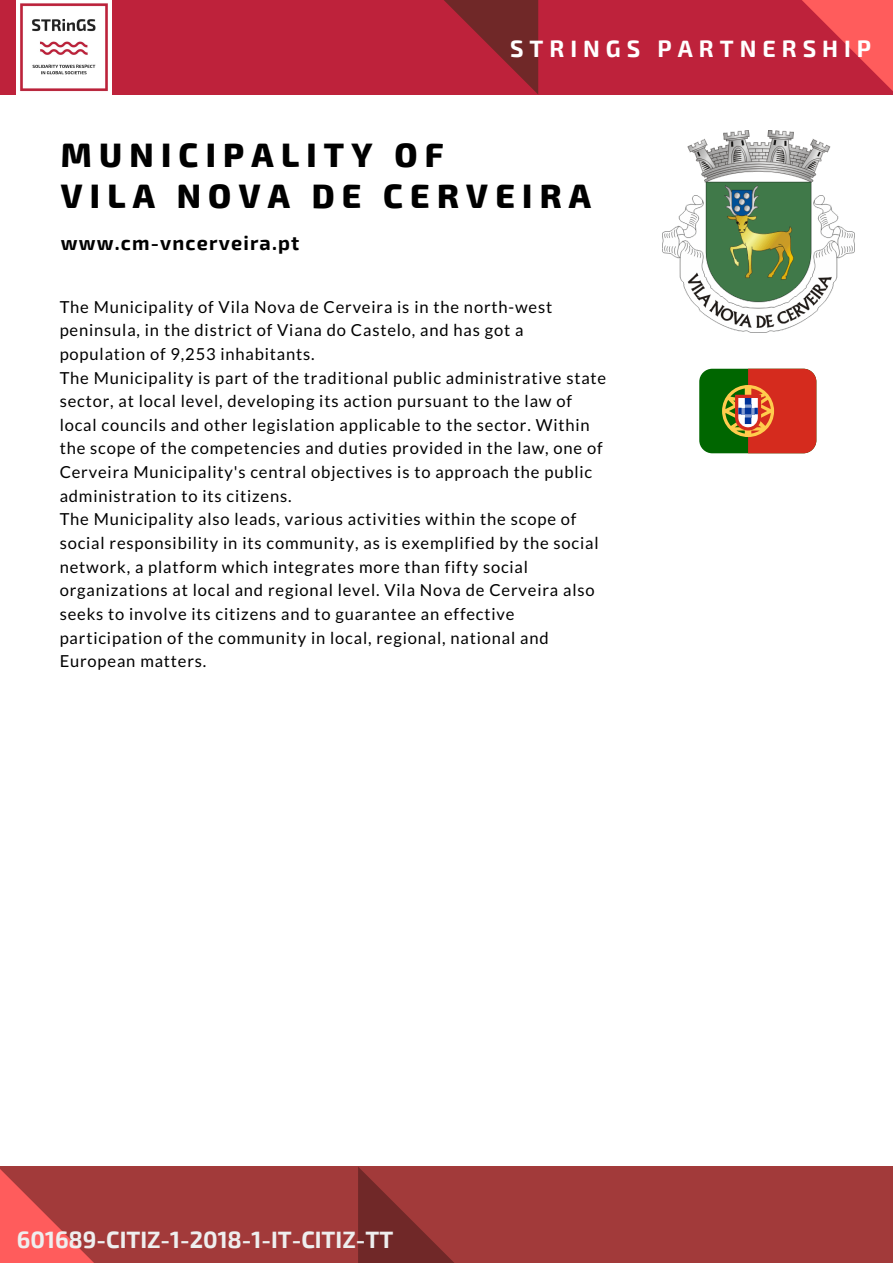
<style>
.page{position:relative;width:893px;height:1263px;background:#fff}
.page>*{position:absolute;margin:0;border:0;box-sizing:border-box;transform-origin:0 0}
.t1{font:800 33.3px/40.5px "Exo 2";letter-spacing:.22em;color:#000}
.t2{font:700 23.25px "Exo 2";color:#eee}
.t3{font:700 23.25px "Exo 2";letter-spacing:.26em;color:#fff}
.t4{font:700 19.8px "Exo 2";letter-spacing:.06em;color:#000}
.t5{font:16.5px/23.7px "Lato";letter-spacing:.05em;color:#000}
</style>
<div class="page">
<div style="left:0;top:1166px;width:893px;height:97px;background:#a23a3a"></div>
<div style="left:0;top:0;width:893px;height:95px;background:#be223b"></div>
<svg style="left:358px;top:1167px;width:96px;height:96px"></svg>
<svg style="left:444px;top:0;width:94px;height:94px"></svg>
<svg style="left:739px;top:0;width:154px;height:131px"></svg>
<svg style="left:0;top:1169px;width:94px;height:94px"></svg>
<img style="left:17px;top:0;width:94px;height:95px">
<img style="left:662px;top:131px;width:193px;height:201px">
<div style="left:699px;top:369px;width:117px;height:84px;background:#060;border-radius:13px"></div>
<svg style="left:722px;top:369px;width:94px;height:84px"></svg>
<h2 class="t3" style="left:510px;top:34px;width:363px">STRINGS PARTNERSHIP</h2>
<h1 class="t1" style="left:61px;top:133px;width:532px">MUNICIPALITY OF<br>VILA NOVA DE CERVEIRA</h1>
<p class="t4" style="left:61px;top:229px;width:240px">www.cm-vncerveira.pt</p>
<p class="t5" style="left:60px;top:294px;width:548px">The Municipality of Vila Nova de Cerveira is in the north-west peninsula, in the district of Viana do Castelo, and has got a population of 9,253 inhabitants.<br>The Municipality is part of the traditional public administrative state sector, at local level, developing its action pursuant to the law of local councils and other legislation applicable to the sector. Within the scope of the competencies and duties provided in the law, one of Cerveira Municipality's central objectives is to approach the public administration to its citizens.<br>The Municipality also leads, various activities within the scope of social responsibility in its community, as is exemplified by the social network, a platform which integrates more than fifty social organizations at local and regional level. Vila Nova de Cerveira also seeks to involve its citizens and to guarantee an effective participation of the community in local, regional, national and European matters.</p>
<h2 class="t2" style="left:17px;top:1224px;width:378px">601689-CITIZ-1-2018-1-IT-CITIZ-TT</h2>
</div>
